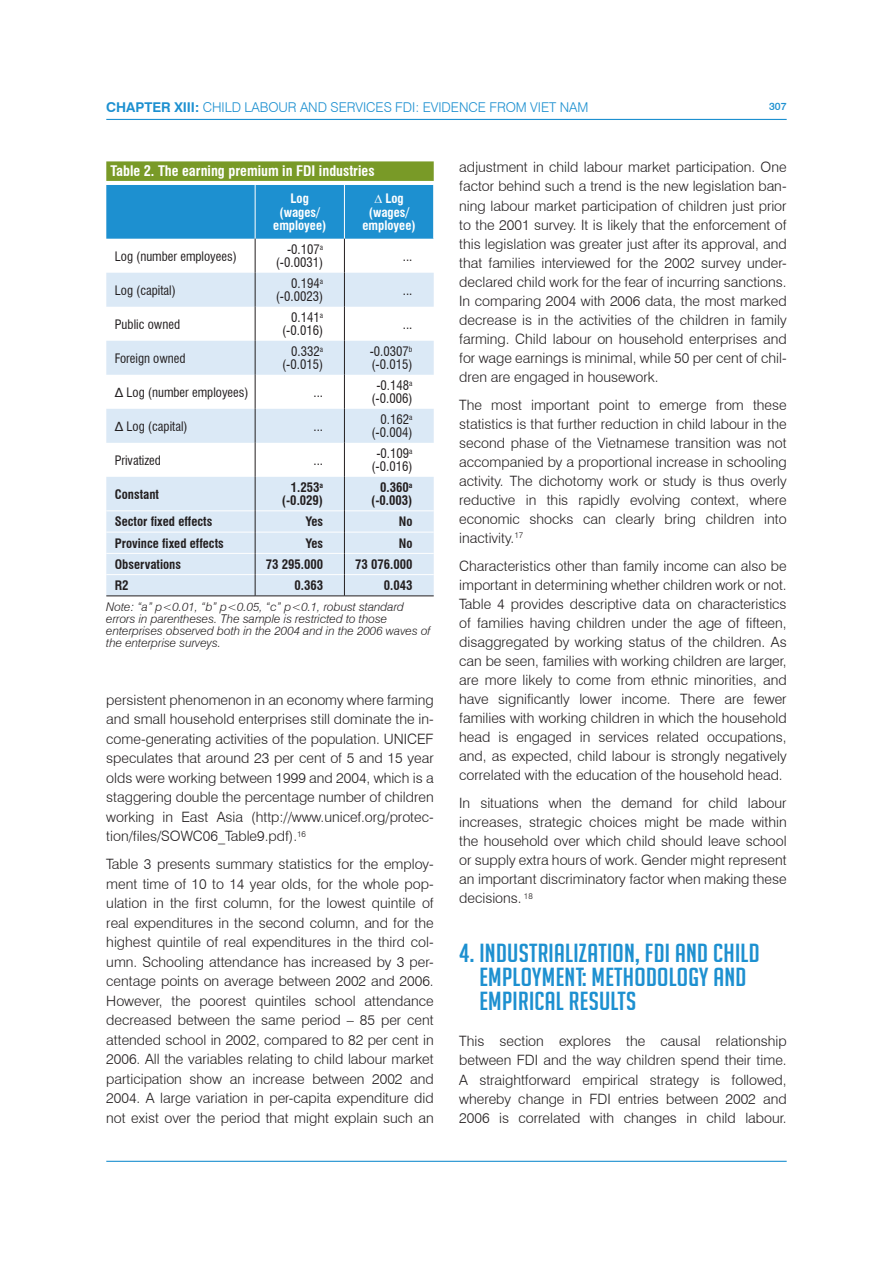
<style>
.page{position:relative;width:893px;height:1263px;background:#fff}
.page>*{position:absolute;margin:0;border:0;box-sizing:border-box;transform-origin:0 0}
.GROS_TITRE{font:25.5px/24.3px "Big Noodle Titling";letter-spacing:.01em;color:#1d90d0;scale:1.1 1}
.t1{font:300 14.25px/19px "Swiss 721 BT";color:#231f20;text-align:justify}
.TEXTE_TABLE{font:700 condensed 14.25px "Swiss 721 BT";color:#fff}
.t2{font:300 13.5px "Swiss 721 BT";letter-spacing:-.005em;color:#1d90d0}
.t3{font:condensed 12.75px "Swiss 721 BT";color:#231f20}
.t4{font:700 condensed 12.75px "Swiss 721 BT";color:#231f20}
.t5{font:700 condensed 12.75px/13.5px "Swiss 721 BT";color:#fff;text-align:center}
.SOURCE{font:italic 300 12px/12px "Swiss 721 BT";color:#231f20}
.t6{font:500 10.5px "Swiss 721 BT";color:#1d90d0}
.s1{font-weight:700}
</style>
<div class="page">
<hr style="left:106px;top:119px;width:681px;height:1px;background:#1d90d0">
<hr style="left:106px;top:1161px;width:681px;height:1px;background:#1d90d0">
<div style="left:106px;top:185px;width:327px;height:54px;background:#1d90d0"></div>
<svg style="left:106px;top:273px;width:328px;height:323px;fill:#dbe9f6"></svg>
<div style="left:106px;top:341px;width:328px;height:34px;background:#dbe9f6"></div>
<hr style="left:255px;top:185px;width:1px;height:54px;background:#fff">
<hr style="left:255px;top:239px;width:1px;height:34px;background:#231f20">
<hr style="left:255px;top:273px;width:1px;height:34px;background:#231f20">
<hr style="left:255px;top:307px;width:1px;height:34px;background:#231f20">
<hr style="left:255px;top:341px;width:1px;height:34px;background:#231f20">
<hr style="left:255px;top:375px;width:1px;height:34px;background:#231f20">
<hr style="left:255px;top:409px;width:1px;height:34px;background:#231f20">
<hr style="left:255px;top:443px;width:1px;height:34px;background:#231f20">
<hr style="left:344px;top:185px;width:1px;height:54px;background:#fff">
<hr style="left:344px;top:239px;width:1px;height:34px;background:#231f20">
<hr style="left:344px;top:273px;width:1px;height:34px;background:#231f20">
<hr style="left:344px;top:307px;width:1px;height:34px;background:#231f20">
<hr style="left:344px;top:341px;width:1px;height:34px;background:#231f20">
<hr style="left:344px;top:375px;width:1px;height:34px;background:#231f20">
<hr style="left:344px;top:409px;width:1px;height:34px;background:#231f20">
<hr style="left:344px;top:443px;width:1px;height:34px;background:#231f20">
<hr style="left:106px;top:596px;width:149px;height:1px;background:#231f20">
<hr style="left:255px;top:596px;width:89px;height:1px;background:#231f20">
<hr style="left:344px;top:596px;width:90px;height:1px;background:#231f20">
<hr style="left:106px;top:510px;width:149px;height:1px;background:#fff">
<hr style="left:255px;top:510px;width:89px;height:1px;background:#fff">
<hr style="left:345px;top:510px;width:89px;height:1px;background:#fff">
<hr style="left:106px;top:532px;width:149px;height:1px;background:#fff">
<hr style="left:255px;top:532px;width:89px;height:1px;background:#fff">
<hr style="left:345px;top:532px;width:89px;height:1px;background:#fff">
<hr style="left:106px;top:553px;width:149px;height:1px;background:#fff">
<hr style="left:255px;top:553px;width:89px;height:1px;background:#fff">
<hr style="left:345px;top:553px;width:89px;height:1px;background:#fff">
<hr style="left:106px;top:574px;width:149px;height:1px;background:#fff">
<hr style="left:255px;top:574px;width:89px;height:1px;background:#fff">
<hr style="left:345px;top:574px;width:89px;height:1px;background:#fff">
<hr style="left:255px;top:477px;width:1px;height:34px;background:#231f20">
<hr style="left:344px;top:477px;width:1px;height:34px;background:#231f20">
<svg style="left:255px;top:511px;width:1px;height:85px"></svg>
<svg style="left:344px;top:511px;width:1px;height:85px"></svg>
<div style="left:106px;top:161px;width:328px;height:20px;background:#799a27"></div>
<p class="t2" style="left:106px;top:99px;width:484px"><span class="s1">CHAPTER XIII:</span> CHILD LABOUR AND SERVICES FDI: EVIDENCE FROM VIET NAM</p>
<p class="t6" style="left:769px;top:100px;width:19px">307</p>
<p class="TEXTE_TABLE" style="left:111px;top:163px;width:266px">Table 2. The earning premium in FDI industries</p>
<p class="t1" style="left:459px;top:158px;width:329px">adjustment in child labour market participation. One factor behind such a trend is the new legislation ban&shy;ning labour market participation of children just prior to the 2001 survey. It is likely that the enforcement of this legislation was greater just after its approval, and that families interviewed for the 2002 survey under&shy;declared child work for the fear of incurring sanctions.<br>In comparing 2004 with 2006 data, the most marked decrease is in the activities of the children in family farming. Child labour on household enterprises and for wage earnings is minimal, while 50 per cent of chil&shy;dren are engaged in housework.</p>
<p class="t1" style="left:459px;top:395px;width:329px">The most important point to emerge from these statistics is that further reduction in child labour in the second phase of the Vietnamese transition was not accompanied by a proportional increase in schooling activity. The dichotomy work or study is thus overly reductive in this rapidly evolving context, where economic shocks can clearly bring children into inactivity.<sup>17</sup></p>
<p class="t1" style="left:459px;top:556px;width:329px">Characteristics other than family income can also be important in determining whether children work or not.<br>Table 4 provides descriptive data on characteristics of families having children under the age of fifteen, disaggregated by working status of the children. As can be seen, families with working children are larger, are more likely to come from ethnic minorities, and have significantly lower income. There are fewer families with working children in which the household head is engaged in services related occupations, and, as expected, child labour is strongly negatively correlated with the education of the household head.</p>
<p class="t1" style="left:459px;top:793px;width:329px">In situations when the demand for child labour increases, strategic choices might be made within the household over which child should leave school or supply extra hours of work. Gender might represent an important discriminatory factor when making these decisions. <sup>18</sup></p>
<p class="GROS_TITRE" style="left:479px;top:940px;width:256px;text-indent:-20px">4. INDUSTRIALIZATION, FDI AND CHILD<br>EMPLOYMENT: METHODOLOGY AND<br>EMPIRICAL RESULTS</p>
<p class="t1" style="left:459px;top:1032px;width:329px">This section explores the causal relationship between FDI and the way children spend their time.<br>A straightforward empirical strategy is followed, whereby change in FDI entries between 2002 and 2006 is correlated with changes in child labour.</p>
<p class="t5" style="left:291px;top:192px;width:20px">Log</p>
<p class="t5" style="left:273px;top:205px;width:55px">(wages/ employee)</p>
<p class="t5" style="left:374px;top:192px;width:31px">∆ Log</p>
<p class="t5" style="left:363px;top:205px;width:55px">(wages/ employee)</p>
<p class="t3" style="left:287px;top:241px;width:38px">-0.107<sup>a</sup></p>
<p class="t3" style="left:276px;top:255px;width:49px">(-0.0031)</p>
<p class="t3" style="left:403px;top:248px;width:11px">...</p>
<p class="t3" style="left:115px;top:248px;width:124px">Log (number employees)</p>
<p class="t3" style="left:291px;top:275px;width:33px">0.194<sup>a</sup></p>
<p class="t3" style="left:276px;top:289px;width:49px">(-0.0023)</p>
<p class="t3" style="left:403px;top:282px;width:11px">...</p>
<p class="t3" style="left:115px;top:282px;width:63px">Log (capital)</p>
<p class="t3" style="left:291px;top:310px;width:33px">0.141<sup>a</sup></p>
<p class="t3" style="left:282px;top:323px;width:42px">(-0.016)</p>
<p class="t3" style="left:403px;top:316px;width:11px">...</p>
<p class="t3" style="left:115px;top:316px;width:67px">Public owned</p>
<p class="t3" style="left:370px;top:344px;width:44px">-0.0307<sup>b</sup></p>
<p class="t3" style="left:372px;top:357px;width:42px">(-0.015)</p>
<p class="t3" style="left:291px;top:344px;width:33px">0.332<sup>a</sup></p>
<p class="t3" style="left:282px;top:357px;width:42px">(-0.015)</p>
<p class="t3" style="left:115px;top:350px;width:72px">Foreign owned</p>
<p class="t3" style="left:376px;top:378px;width:38px">-0.148<sup>a</sup></p>
<p class="t3" style="left:372px;top:391px;width:42px">(-0.006)</p>
<p class="t3" style="left:115px;top:384px;width:135px">Δ Log (number employees)</p>
<p class="t3" style="left:314px;top:384px;width:11px">...</p>
<p class="t3" style="left:381px;top:412px;width:33px">0.162<sup>a</sup></p>
<p class="t3" style="left:372px;top:425px;width:42px">(-0.004)</p>
<p class="t3" style="left:115px;top:418px;width:74px">Δ Log (capital)</p>
<p class="t3" style="left:314px;top:418px;width:11px">...</p>
<p class="t3" style="left:376px;top:446px;width:38px">-0.109<sup>a</sup></p>
<p class="t3" style="left:372px;top:459px;width:42px">(-0.016)</p>
<p class="t3" style="left:115px;top:452px;width:48px">Privatized</p>
<p class="t3" style="left:314px;top:452px;width:11px">...</p>
<p class="t4" style="left:291px;top:480px;width:34px">1.253<sup>a</sup></p>
<p class="t4" style="left:282px;top:493px;width:43px">(-0.029)</p>
<p class="t4" style="left:380px;top:480px;width:34px">0.360<sup>a</sup></p>
<p class="t4" style="left:371px;top:493px;width:43px">(-0.003)</p>
<p class="t4" style="left:115px;top:486px;width:46px">Constant</p>
<p class="t4" style="left:115px;top:514px;width:99px">Sector fixed effects</p>
<p class="t4" style="left:306px;top:514px;width:19px">Yes</p>
<p class="t4" style="left:399px;top:514px;width:15px">No</p>
<p class="t4" style="left:115px;top:535px;width:110px">Province fixed effects</p>
<p class="t4" style="left:306px;top:535px;width:19px">Yes</p>
<p class="t4" style="left:399px;top:535px;width:15px">No</p>
<p class="t4" style="left:115px;top:556px;width:68px">Observations</p>
<p class="t4" style="left:266px;top:556px;width:59px">73 295.000</p>
<p class="t4" style="left:355px;top:556px;width:59px">73 076.000</p>
<p class="t4" style="left:115px;top:578px;width:15px">R2</p>
<p class="t4" style="left:294px;top:578px;width:30px">0.363</p>
<p class="t4" style="left:384px;top:578px;width:30px">0.043</p>
<p class="SOURCE" style="left:106px;top:600px;width:326px">Note: “a” p&lt;0.01, “b” p&lt;0.05, “c” p&lt;0.1, robust standard errors in parentheses. The sample is restricted to those enterprises observed both in the 2004 and in the 2006 waves of the enterprise surveys.</p>
<p class="t1" style="left:106px;top:690px;width:329px;line-height:19.5px">persistent phenomenon in an economy where farming and small household enterprises still dominate the in&shy;come-generating activities of the population. UNICEF speculates that around 23 per cent of 5 and 15 year olds were working between 1999 and 2004, which is a staggering double the percentage number of children working in East Asia (http://www.unicef.org/protec&shy;tion/files/SOWC06_Table9.pdf).<sup>16</sup></p>
<p class="t1" style="left:106px;top:854px;width:329px;line-height:19.5px">Table 3 presents summary statistics for the employ&shy;ment time of 10 to 14 year olds, for the whole pop&shy;ulation in the first column, for the lowest quintile of real expenditures in the second column, and for the highest quintile of real expenditures in the third col&shy;umn. Schooling attendance has increased by 3 per&shy;centage points on average between 2002 and 2006.<br>However, the poorest quintiles school attendance decreased between the same period – 85 per cent attended school in 2002, compared to 82 per cent in 2006. All the variables relating to child labour market participation show an increase between 2002 and 2004. A large variation in per-capita expenditure did not exist over the period that might explain such an</p>
</div>
